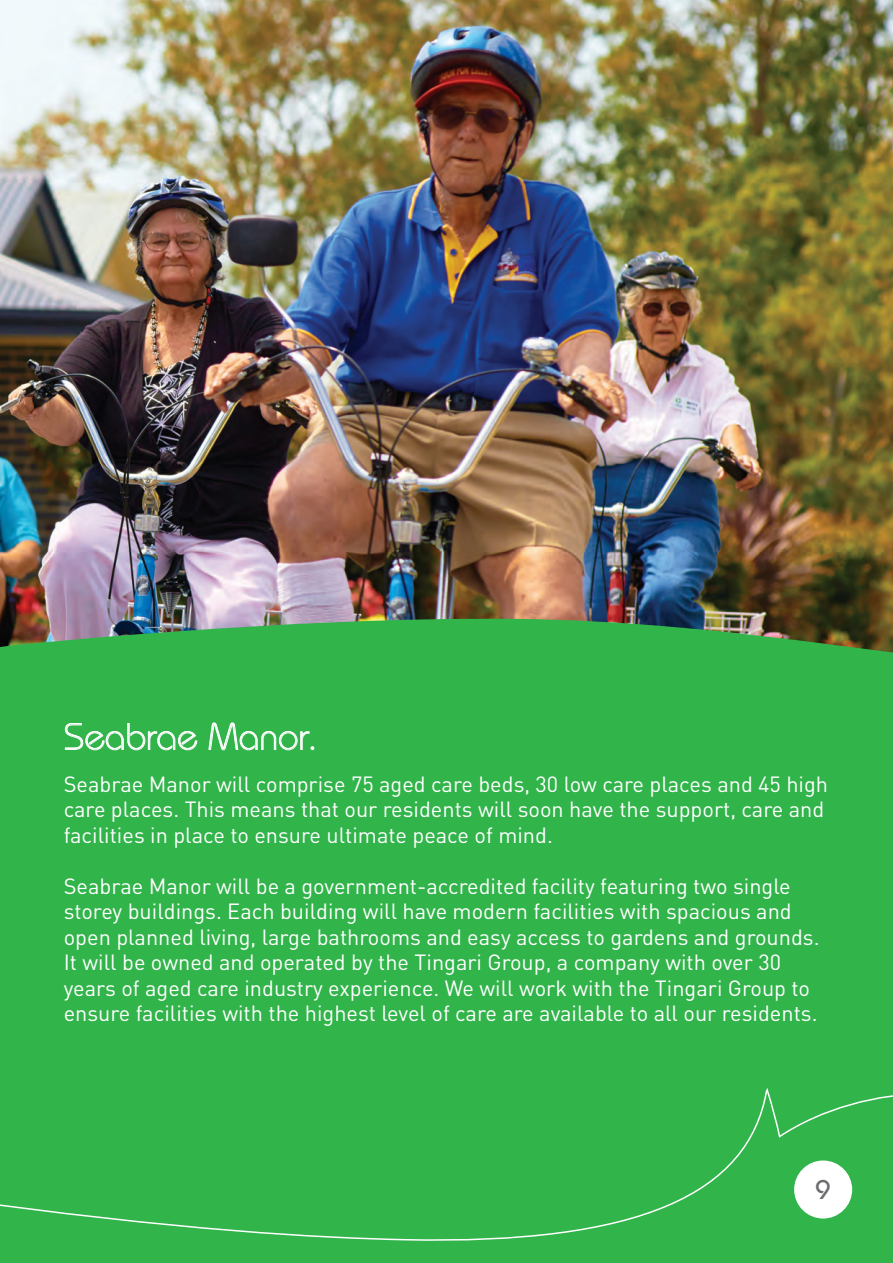
<style>
.page{position:relative;width:893px;height:1263px;background:#fff}
.page>*{position:absolute;margin:0;border:0;box-sizing:border-box;transform-origin:0 0}
.t1{font:300 37.05px "Bauhaus Std";color:#fff}
.t2{font:500 27px "Bauhaus Std";color:#6c6d70}
.t3{font:21.75px/25.5px "DIN";color:#fff}
</style>
<div class="page">
<img style="left:0;top:0;width:893px;height:512px">
<img style="left:0;top:512px;width:893px;height:573px">
<svg style="left:65px;top:723px;width:132px;height:27px;background:#5dc471"></svg>
<svg style="left:209px;top:723px;width:105px;height:27px;background:#5ac36e"></svg>
<div style="left:0;top:1085px;width:893px;height:178px;background:#31b44a"></div>
<h1 class="t1" style="left:64px;top:715px;width:256px">Seabrae Manor.</h1>
<p class="t3" style="left:64px;top:771px;width:766px">Seabrae Manor will comprise 75 aged care beds, 30 low care places and 45 high care places. This means that our residents will soon have the support, care and facilities in place to ensure ultimate peace of mind.</p>
<p class="t3" style="left:64px;top:873px;width:757px">Seabrae Manor will be a government-accredited facility featuring two single storey buildings. Each building will have modern facilities with spacious and open planned living, large bathrooms and easy access to gardens and grounds.<br>It will be owned and operated by the Tingari Group, a company with over 30 years of aged care industry experience. We will work with the Tingari Group to ensure facilities with the highest level of care are available to all our residents.</p>
<p class="t2" style="left:815px;top:1174px;width:17px">9</p>
</div>
